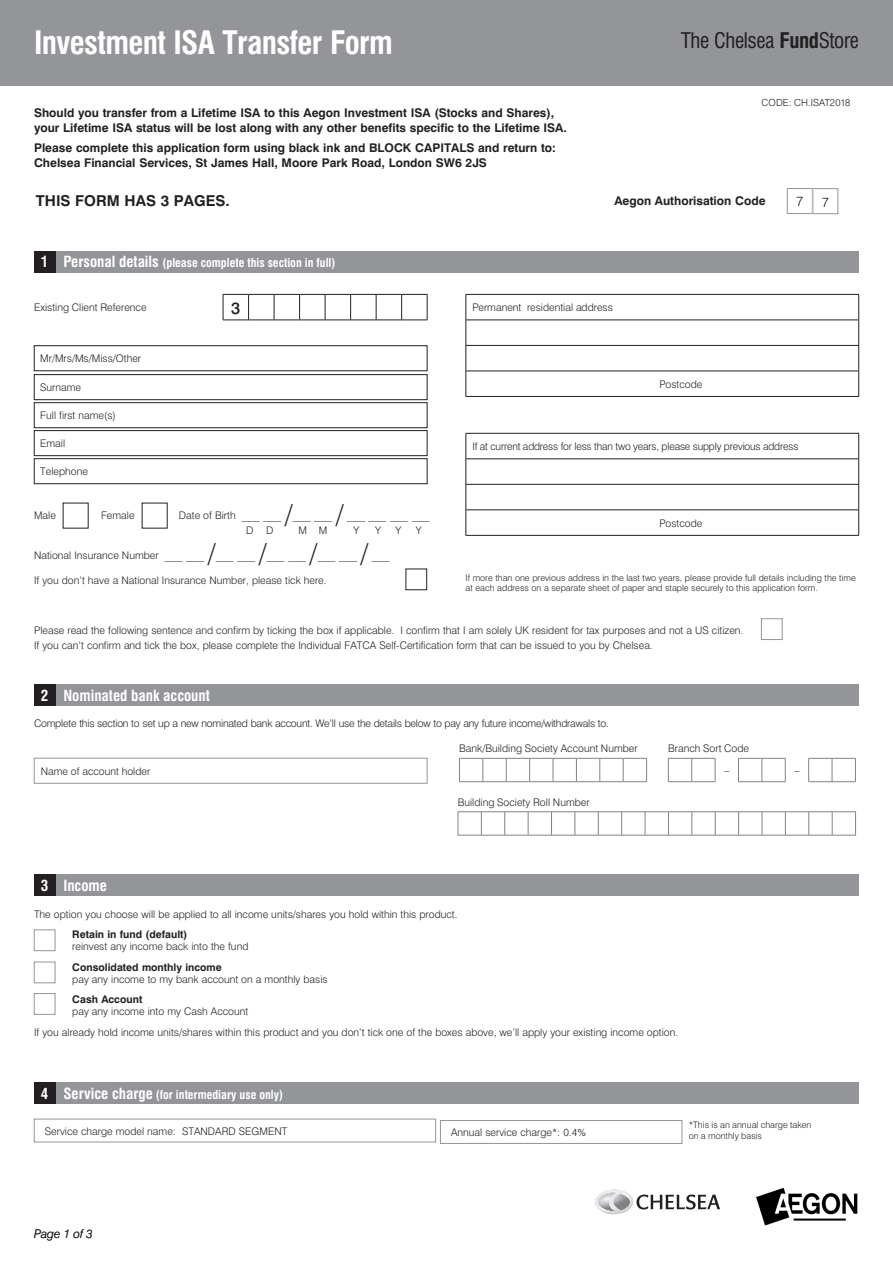
<style>
.page{position:relative;width:893px;height:1263px;background:#fff}
.page>*{position:absolute;margin:0;border:0;box-sizing:border-box;transform-origin:0 0}
.t1{font:700 condensed 31.5px "Swiss 721 BT";letter-spacing:-.02em;color:#fff}
.t2{font:300 27px "Swiss 721 BT";color:#231f20}
.t3{font:condensed 21px "Swiss 721 BT";letter-spacing:-.02em;color:#231f20}
.t4{font:500 16.5px "Swiss 721 BT";color:#231f20}
.t5{font:700 condensed 15px "Swiss 721 BT";color:#fff}
.t6{font:700 15px "Swiss 721 BT";color:#231f20}
.t7{font:300 13.5px "Swiss 721 BT";color:#231f20}
.t8{font:700 12px/15px "Swiss 721 BT";color:#231f20}
.t9{font:700 condensed 12px "Swiss 721 BT";color:#fff}
.t10{font:300 12px "Swiss 721 BT";color:#231f20;scale:3 1}
.t11{font:italic 300 12px "Swiss 721 BT";color:#231f20}
._7pt_text{font:300 10.5px/12px "Swiss 721 BT";color:#231f20}
._7pt_text-2{font:300 10.5px "Swiss 721 BT";letter-spacing:-.02em;color:#231f20}
.t12{font:300 9.75px "Swiss 721 BT";letter-spacing:.01em;color:#231f20}
.t13{font:300 9px/10.5px "Swiss 721 BT";color:#231f20}
.s1{font-weight:700}
.s2{font-size:15px}
.s3{font-size:12px}
</style>
<div class="page">
<div style="left:787px;top:188px;width:26px;height:26px;border:1px solid #939598"></div>
<div style="left:813px;top:188px;width:25px;height:26px;border:1px solid #939598"></div>
<div style="left:55px;top:251px;width:804px;height:21px;background:#939598"></div>
<div style="left:34px;top:251px;width:21px;height:21px;background:#231f20"></div>
<svg style="left:223px;top:294px;width:205px;height:27px"></svg>
<div style="left:406px;top:569px;width:21px;height:21px;border:1px solid #231f20"></div>
<hr style="left:466px;top:433px;width:393px;height:1px;background:#231f20">
<hr style="left:466px;top:459px;width:393px;height:1px;background:#231f20">
<hr style="left:466px;top:484px;width:393px;height:1px;background:#231f20">
<svg style="left:466px;top:433px;width:1px;height:102px"></svg>
<hr style="left:466px;top:510px;width:393px;height:1px;background:#231f20">
<svg style="left:858px;top:433px;width:1px;height:102px"></svg>
<hr style="left:466px;top:535px;width:393px;height:1px;background:#231f20">
<div style="left:34px;top:345px;width:393px;height:26px;border:1px solid #231f20"></div>
<div style="left:34px;top:374px;width:393px;height:26px;border:1px solid #231f20"></div>
<div style="left:34px;top:402px;width:393px;height:26px;border:1px solid #231f20"></div>
<hr style="left:466px;top:294px;width:393px;height:1px;background:#231f20">
<hr style="left:466px;top:320px;width:393px;height:1px;background:#231f20">
<hr style="left:466px;top:345px;width:393px;height:1px;background:#231f20">
<svg style="left:466px;top:295px;width:1px;height:101px"></svg>
<hr style="left:466px;top:371px;width:393px;height:1px;background:#231f20">
<svg style="left:858px;top:295px;width:1px;height:101px"></svg>
<hr style="left:466px;top:396px;width:393px;height:1px;background:#231f20">
<div style="left:34px;top:430px;width:393px;height:26px;border:1px solid #231f20"></div>
<div style="left:34px;top:458px;width:393px;height:26px;border:1px solid #231f20"></div>
<div style="left:55px;top:685px;width:804px;height:21px;background:#939598"></div>
<div style="left:34px;top:685px;width:21px;height:21px;background:#231f20"></div>
<svg style="left:458px;top:811px;width:398px;height:25px"></svg>
<svg style="left:459px;top:758px;width:188px;height:24px"></svg>
<svg style="left:668px;top:758px;width:48px;height:24px"></svg>
<svg style="left:738px;top:758px;width:48px;height:24px"></svg>
<svg style="left:808px;top:758px;width:48px;height:24px"></svg>
<div style="left:34px;top:758px;width:393px;height:25px;border:1px solid #939598"></div>
<div style="left:34px;top:930px;width:21px;height:21px;background:#fff;border:1px solid #939598"></div>
<div style="left:34px;top:962px;width:21px;height:21px;background:#fff;border:1px solid #939598"></div>
<div style="left:34px;top:993px;width:21px;height:21px;background:#fff;border:1px solid #939598"></div>
<div style="left:55px;top:874px;width:804px;height:22px;background:#939598"></div>
<div style="left:34px;top:874px;width:21px;height:22px;background:#231f20"></div>
<div style="left:34px;top:1119px;width:402px;height:23px;border:1px solid #939598"></div>
<div style="left:440px;top:1120px;width:242px;height:24px;border:1px solid #939598"></div>
<div style="left:55px;top:1083px;width:804px;height:21px;background:#939598"></div>
<div style="left:34px;top:1083px;width:21px;height:21px;background:#231f20"></div>
<div style="left:0;top:0;width:893px;height:85px;background:#939598"></div>
<div style="left:761px;top:618px;width:21px;height:22px;border:1px solid #939598"></div>
<svg style="left:595px;top:1190px;width:125px;height:24px"></svg>
<img style="left:757px;top:1188px;width:101px;height:37px">
<p class="t1" style="left:34px;top:24px;width:360px">Investment ISA Transfer Form</p>
<p class="t3" style="left:681px;top:28px;width:180px">The Chelsea <span class="s1">Fund</span>Store</p>
<p class="t8" style="left:34px;top:105px;width:534px">Should you transfer from a Lifetime ISA to this Aegon Investment ISA (Stocks and Shares), your Lifetime ISA status will be lost along with any other benefits specific to the Lifetime ISA.</p>
<p class="t8" style="left:34px;top:140px;width:523px">Please complete this application form using black ink and BLOCK CAPITALS and return to:<br>Chelsea Financial Services, St James Hall, Moore Park Road, London SW6 2JS</p>
<p class="t6" style="left:36px;top:191px;width:195px">THIS FORM HAS 3 PAGES.</p>
<p class="t12" style="left:762px;top:97px;width:90px">CODE: CH.ISAT2018</p>
<p class="t8" style="left:614px;top:193px;width:153px">Aegon Authorisation Code</p>
<p class="t7" style="left:796px;top:193px;width:9px">7</p>
<p class="t7" style="left:822px;top:194px;width:9px">7</p>
<p class="t5" style="left:41px;top:253px;width:9px">1</p>
<p class="t9" style="left:63px;top:256px;width:274px"><span class="s2">Personal details</span> (please complete this section in full)</p>
<p class="_7pt_text" style="left:34px;top:301px;width:114px">Existing Client Reference</p>
<p class="t4" style="left:231px;top:298px;width:11px">3</p>
<p class="_7pt_text" style="left:40px;top:353px;width:102px">Mr/Mrs/Ms/Miss/Other</p>
<p class="_7pt_text" style="left:40px;top:381px;width:42px">Surname</p>
<p class="_7pt_text" style="left:40px;top:410px;width:77px">Full first name(s)</p>
<p class="_7pt_text" style="left:40px;top:437px;width:27px">Email</p>
<p class="_7pt_text" style="left:40px;top:466px;width:49px">Telephone</p>
<p class="_7pt_text" style="left:34px;top:509px;width:23px">Male</p>
<p class="_7pt_text" style="left:101px;top:509px;width:35px">Female</p>
<p class="_7pt_text" style="left:179px;top:510px;width:104px">Date of Birth <span class="s3">__</span></p>
<p class="t2" style="left:285px;top:498px;width:9px">/</p>
<p class="t2" style="left:336px;top:498px;width:9px">/</p>
<p class="t10" style="left:293px;top:508px;width:15px">__</p>
<p class="t10" style="left:347px;top:508px;width:29px">____</p>
<p class="_7pt_text" style="left:246px;top:524px;width:9px">D</p>
<p class="_7pt_text" style="left:266px;top:524px;width:9px">D</p>
<p class="_7pt_text" style="left:298px;top:524px;width:10px">M</p>
<p class="_7pt_text" style="left:319px;top:524px;width:10px">M</p>
<p class="_7pt_text" style="left:354px;top:524px;width:7px">Y</p>
<p class="_7pt_text" style="left:375px;top:524px;width:7px">Y</p>
<p class="_7pt_text" style="left:396px;top:524px;width:7px">Y</p>
<p class="_7pt_text" style="left:416px;top:524px;width:7px">Y</p>
<p class="_7pt_text" style="left:34px;top:549px;width:172px">National Insurance Number <span class="s3">__</span></p>
<p class="t2" style="left:208px;top:537px;width:9px">/</p>
<p class="t2" style="left:259px;top:537px;width:9px">/</p>
<p class="t2" style="left:310px;top:537px;width:9px">/</p>
<p class="t2" style="left:361px;top:537px;width:9px">/</p>
<p class="t10" style="left:216px;top:547px;width:15px">__</p>
<p class="t10" style="left:267px;top:547px;width:15px">__</p>
<p class="t10" style="left:318px;top:547px;width:15px">__</p>
<p class="t10" style="left:372px;top:547px;width:7px">_</p>
<p class="_7pt_text" style="left:34px;top:574px;width:294px">If you don’t have a National Insurance Number, please tick here.</p>
<p class="_7pt_text" style="left:472px;top:302px;width:142px">Permanent residential address</p>
<p class="_7pt_text" style="left:660px;top:378px;width:44px">Postcode</p>
<p class="_7pt_text" style="left:472px;top:440px;width:327px">If at current address for less than two years, please supply previous address</p>
<p class="_7pt_text" style="left:660px;top:517px;width:44px">Postcode</p>
<p class="t13" style="left:466px;top:572px;width:392px">If more than one previous address in the last two years, please provide full details including the time at each address on a separate sheet of paper and staple securely to this application form.</p>
<p class="_7pt_text" style="left:34px;top:624px;width:711px">Please read the following sentence and confirm by ticking the box if applicable. I confirm that I am solely UK resident for tax purposes and not a US citizen.</p>
<p class="_7pt_text" style="left:34px;top:639px;width:620px">If you can’t confirm and tick the box, please complete the Individual FATCA Self-Certification form that can be issued to you by Chelsea.</p>
<p class="t5" style="left:41px;top:686px;width:9px">2</p>
<p class="t5" style="left:63px;top:686px;width:148px">Nominated bank account</p>
<p class="_7pt_text-2" style="left:34px;top:717px;width:576px">Complete this section to set up a new nominated bank account. We’ll use the details below to pay any future income/withdrawals to.</p>
<p class="_7pt_text" style="left:459px;top:742px;width:180px">Bank/Building Society Account Number</p>
<p class="_7pt_text" style="left:668px;top:742px;width:83px">Branch Sort Code</p>
<p class="_7pt_text" style="left:41px;top:765px;width:111px">Name of account holder</p>
<p class="_7pt_text" style="left:724px;top:764px;width:7px">–</p>
<p class="_7pt_text" style="left:794px;top:764px;width:7px">–</p>
<p class="t5" style="left:41px;top:876px;width:9px">3</p>
<p class="t5" style="left:63px;top:876px;width:45px">Income</p>
<p class="_7pt_text" style="left:458px;top:796px;width:133px">Building Society Roll Number</p>
<p class="_7pt_text" style="left:34px;top:908px;width:425px">The option you choose will be applied to all income units/shares you hold within this product.</p>
<p class="_7pt_text" style="left:72px;top:928px;width:178px"><span class="s1">Retain in fund (default)<br></span>reinvest any income back into the fund</p>
<p class="_7pt_text" style="left:72px;top:961px;width:257px"><span class="s1">Consolidated monthly income<br></span>pay any income to my bank account on a monthly basis</p>
<p class="_7pt_text" style="left:72px;top:993px;width:177px"><span class="s1">Cash Account<br></span>pay any income into my Cash Account</p>
<p class="_7pt_text" style="left:34px;top:1026px;width:646px">If you already hold income units/shares within this product and you don’t tick one of the boxes above, we’ll apply your existing income option.</p>
<p class="t5" style="left:41px;top:1084px;width:9px">4</p>
<p class="t9" style="left:63px;top:1087px;width:221px"><span class="s2">Service charge</span> (for intermediary use only)</p>
<p class="_7pt_text" style="left:45px;top:1125px;width:244px">Service charge model name: STANDARD SEGMENT</p>
<p class="_7pt_text" style="left:451px;top:1126px;width:136px">Annual service charge*: 0.4%</p>
<p class="t11" style="left:34px;top:1226px;width:60px">Page 1 of 3</p>
<p class="t13" style="left:689px;top:1119px;width:124px">*This is an annual charge taken</p>
<p class="t13" style="left:689px;top:1130px;width:75px">on a monthly basis</p>
</div>
